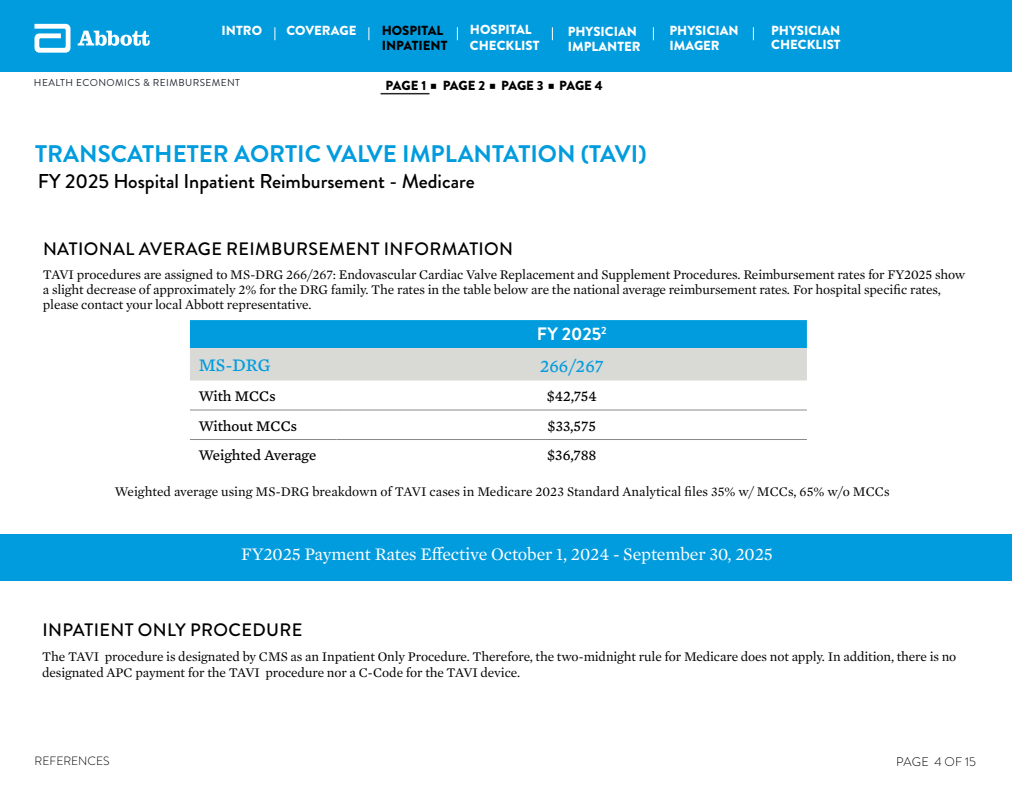
<style>
.page{position:relative;width:1012px;height:796px;background:#fff}
.page>*{position:absolute;margin:0;border:0;box-sizing:border-box;transform-origin:0 0}
.t1{font:700 24px "Brandon Grotesque";color:#009cde}
.t2{font:500 20px "Brandon Grotesque";color:#000}
.t3{font:500 18px "Brandon Grotesque";letter-spacing:.02em;color:#000}
.t4{font:18px "Mercury Text G1";letter-spacing:-.01em;color:#fff}
.t5{font:18px "Mercury Text G4";color:#009cde}
.t6{font:700 18px "Brandon Grotesque";color:#fff}
.t7{font:15px "Mercury Text G4";color:#000}
.t8{font:13.5px/15px "Mercury Text G1";letter-spacing:-.01em;color:#000}
.t9{font:900 13.15px/15.4px "Brandon Grotesque";color:#fff}
.t10{font:900 13.15px/15.4px "Brandon Grotesque";color:#000}
.t11{font:300 12.5px "Brandon Grotesque";letter-spacing:.015em;color:#000}
.t12{font:300 12px "Brandon Grotesque";letter-spacing:-.005em;color:#000}
.t13{font:10px "Brandon Grotesque";letter-spacing:.04em;color:#222731}
</style>
<div class="page">
<div style="left:0;top:0;width:1012px;height:72px;background:#009cde"></div>
<svg style="left:274px;top:27px;width:1px;height:13px"></svg>
<svg style="left:368px;top:27px;width:1px;height:13px"></svg>
<svg style="left:457px;top:27px;width:1px;height:13px"></svg>
<svg style="left:552px;top:27px;width:1px;height:13px"></svg>
<svg style="left:653px;top:27px;width:1px;height:13px"></svg>
<svg style="left:753px;top:27px;width:1px;height:13px"></svg>
<svg style="left:34px;top:24px;width:36px;height:29px"></svg>
<svg style="left:78px;top:31px;width:72px;height:15px"></svg>
<div style="left:0;top:534px;width:1012px;height:47px;background:#009cde"></div>
<svg style="left:190px;top:320px;width:617px;height:61px;background:#76bdda"></svg>
<hr style="left:190px;top:410px;width:147px;height:1px;background:#888b8d">
<hr style="left:337px;top:410px;width:470px;height:1px;background:#888b8d">
<hr style="left:190px;top:439px;width:147px;height:1px;background:#888b8d">
<hr style="left:337px;top:439px;width:470px;height:1px;background:#888b8d">
<hr style="left:381px;top:93px;width:48px;height:1px;background:#262626">
<p class="t9" style="left:286px;top:23px;width:72px">COVERAGE</p>
<p class="t10" style="left:382px;top:23px;width:67px">HOSPITAL<br>INPATIENT</p>
<p class="t9" style="left:470px;top:22px;width:71px">HOSPITAL<br>CHECKLIST</p>
<p class="t9" style="left:669px;top:23px;width:71px">PHYSICIAN<br>IMAGER</p>
<p class="t9" style="left:222px;top:23px;width:42px">INTRO</p>
<p class="t9" style="left:568px;top:23px;width:74px">PHYSICIAN<br>IMPLANTER</p>
<p class="t9" style="left:771px;top:24px;width:71px;line-height:13.2px">PHYSICIAN<br>CHECKLIST</p>
<p class="t13" style="left:34px;top:75px;width:208px">HEALTH ECONOMICS &amp; REIMBURSEMENT</p>
<p class="t10" style="left:386px;top:78px;width:160px">PAGE 1 PAGE 2 PAGE 3</p>
<p class="t10" style="left:559px;top:78px;width:45px">PAGE 4</p>
<h1 class="t1" style="left:35px;top:137px;width:613px">TRANSCATHETER AORTIC VALVE IMPLANTATION (TAVI)</h1>
<h2 class="t2" style="left:38px;top:167px;width:439px">FY 2025 Hospital Inpatient Reimbursement - Medicare</h2>
<h3 class="t3" style="left:43px;top:237px;width:472px">NATIONAL AVERAGE REIMBURSEMENT INFORMATION</h3>
<p class="t8" style="left:43px;top:266px;width:924px">TAVI procedures are assigned to MS-DRG 266/267: Endovascular Cardiac Valve Replacement and Supplement Procedures. Reimbursement rates for FY2025 show a slight decrease of approximately 2% for the DRG family. The rates in the table below are the national average reimbursement rates. For hospital specific rates, please contact your local Abbott representative.</p>
<h3 class="t6" style="left:537px;top:322px;width:71px">FY 2025<sup>2</sup></h3>
<h3 class="t5" style="left:199px;top:352px;width:73px">MS-DRG</h3>
<h3 class="t5" style="left:540px;top:352px;width:65px">266/267</h3>
<p class="t7" style="left:199px;top:385px;width:78px">With MCCs</p>
<p class="t7" style="left:547px;top:385px;width:52px">$42,754</p>
<p class="t7" style="left:199px;top:415px;width:100px">Without MCCs</p>
<p class="t7" style="left:548px;top:415px;width:50px">$33,575</p>
<p class="t7" style="left:199px;top:444px;width:119px">Weighted Average</p>
<p class="t7" style="left:547px;top:444px;width:51px">$36,788</p>
<p class="t8" style="left:115px;top:483px;width:776px">Weighted average using MS-DRG breakdown of TAVI cases in Medicare 2023 Standard Analytical files 35% w/ MCCs, 65% w/o MCCs</p>
<h3 class="t4" style="left:241px;top:542px;width:533px">FY2025 Payment Rates Effective October 1, 2024 - September 30, 2025</h3>
<h3 class="t3" style="left:43px;top:617px;width:261px">INPATIENT ONLY PROCEDURE</h3>
<p class="t8" style="left:42px;top:648px;width:916px;line-height:16.2px">The TAVI procedure is designated by CMS as an Inpatient Only Procedure. Therefore, the two-midnight rule for Medicare does not apply. In addition, there is no designated APC payment for the TAVI procedure nor a C-Code for the TAVI device.</p>
<p class="t12" style="left:35px;top:753px;width:77px">REFERENCES</p>
<p class="t11" style="left:896px;top:753px;width:81px">PAGE 4 OF 15</p>
</div>
